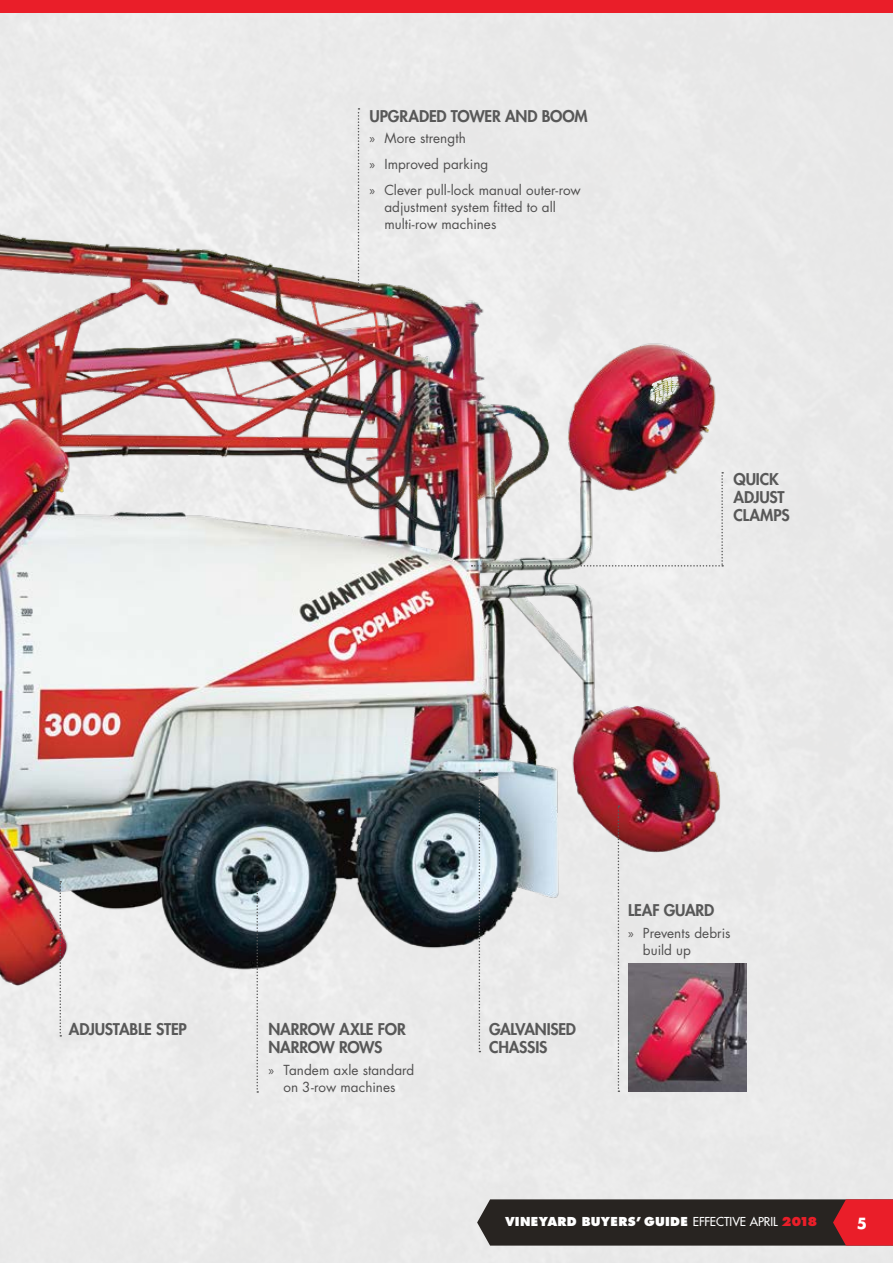
<style>
.page{position:relative;width:893px;height:1263px;background:#fff}
.page>*{position:absolute;margin:0;border:0;box-sizing:border-box;transform-origin:0 0}
.t1{font:800 15.75px/18px "Futura Std";letter-spacing:-.01em;color:#585858}
.t2{font:700 15px "Futura Std";color:#fff}
.t3{font:13.5px/17.2px "Futura Std";letter-spacing:.005em;color:#504f4f}
.t4{font:800 12px "Futura Std";letter-spacing:.025em;color:#fff}
.s1{font-family:"Myriad Pro"}
.s2{font-weight:500}
.s3{color:#ea1e29}
</style>
<div class="page">
<div style="left:0;top:13px;width:893px;height:1250px;background:#eaeaea"></div>
<img style="left:0;top:202px;width:733px;height:902px">
<svg style="left:358px;top:108px;width:1px;height:179px"></svg>
<svg style="left:60px;top:881px;width:1px;height:155px"></svg>
<svg style="left:256px;top:881px;width:2px;height:212px"></svg>
<svg style="left:479px;top:770px;width:1px;height:282px"></svg>
<svg style="left:618px;top:805px;width:1px;height:287px"></svg>
<img style="left:472px;top:472px;width:251px;height:95px">
<img style="left:628px;top:963px;width:119px;height:129px">
<svg style="left:477px;top:1199px;width:416px;height:46px;background:#452827"></svg>
<div style="left:0;top:0;width:893px;height:13px;background:#ea1e29"></div>
<p class="t1" style="left:369px;top:107px;width:220px">UPGRADED TOWER AND BOOM</p>
<p class="t3" style="left:369px;top:126px;width:213px;line-height:25.8px"><span class="s1">»</span> More strength<br><span class="s1">»</span> Improved parking<br><span class="s1">»</span> Clever pull-lock manual outer-row</p>
<p class="t3" style="left:384px;top:199px;width:173px">adjustment system fitted to all multi-row machines</p>
<p class="t1" style="left:733px;top:470px;width:58px">QUICK<br>ADJUST<br>CLAMPS</p>
<p class="t1" style="left:69px;top:1020px;width:119px">ADJUSTABLE STEP</p>
<p class="t1" style="left:489px;top:1020px;width:89px">GALVANISED<br>CHASSIS</p>
<p class="t1" style="left:268px;top:1020px;width:139px">NARROW AXLE FOR<br>NARROW ROWS</p>
<p class="t3" style="left:268px;top:1061px;width:147px;text-align:center"><span class="s1">»</span> Tandem axle standard on 3-row machines</p>
<p class="t1" style="left:628px;top:901px;width:88px">LEAF GUARD</p>
<p class="t3" style="left:643px;top:924px;width:89px;text-indent:-15px"><span class="s1">»</span> Prevents debris build up</p>
<p class="t4" style="left:505px;top:1214px;width:314px">VINEYARD BUYERS’ GUIDE <span class="s2">EFFECTIVE APRIL</span> <span class="s3">2018</span></p>
<p class="t2" style="left:857px;top:1213px;width:12px">5</p>
</div>
